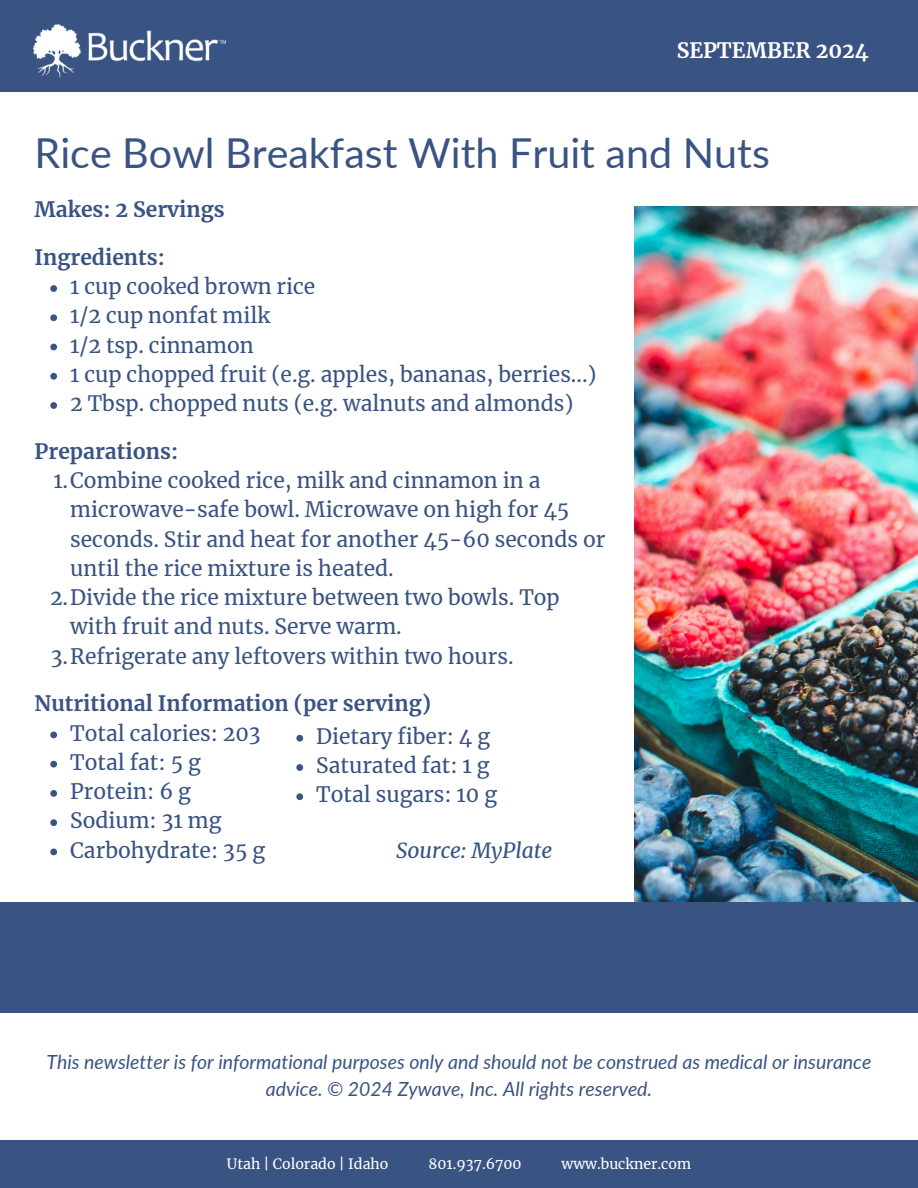
<style>
.page{position:relative;width:918px;height:1188px;background:#fff}
.page>*{position:absolute;margin:0;border:0;box-sizing:border-box;transform-origin:0 0}
.t1{font:41.25px "Lato";color:#395382}
.t2{font:21px/29.2px "Merriweather";color:#395382}
.t3{font:700 21px "Merriweather";color:#395382}
.t4{font:italic 21px "Merriweather";color:#395382}
.t5{font:700 21px "Merriweather";color:#fff}
.t6{font:italic 19.5px/27px "Lato";color:#395382;text-align:center}
.t7{font:14.1px "Merriweather";color:#fff}
</style>
<div class="page">
<div style="left:0;top:0;width:918px;height:92px;background:#395382"></div>
<img style="left:635px;top:207px;width:283px;height:695px">
<div style="left:0;top:1140px;width:918px;height:48px;background:#395382"></div>
<div style="left:0;top:902px;width:918px;height:110px;background:#395382"></div>
<svg style="left:50px;top:285px;width:7px;height:7px"></svg>
<svg style="left:50px;top:314px;width:7px;height:7px"></svg>
<svg style="left:50px;top:344px;width:7px;height:6px"></svg>
<svg style="left:50px;top:373px;width:7px;height:7px"></svg>
<svg style="left:50px;top:402px;width:7px;height:7px"></svg>
<svg style="left:50px;top:732px;width:7px;height:6px"></svg>
<svg style="left:50px;top:761px;width:7px;height:7px"></svg>
<svg style="left:50px;top:790px;width:7px;height:7px"></svg>
<svg style="left:50px;top:819px;width:7px;height:7px"></svg>
<svg style="left:50px;top:849px;width:7px;height:6px"></svg>
<svg style="left:296px;top:735px;width:7px;height:7px"></svg>
<svg style="left:296px;top:764px;width:7px;height:7px"></svg>
<svg style="left:296px;top:793px;width:7px;height:7px"></svg>
<img style="left:33px;top:25px;width:193px;height:53px">
<h4 class="t5" style="left:677px;top:37px;width:194px">SEPTEMBER 2024</h4>
<p class="t1" style="left:35px;top:127px;width:737px">Rice Bowl Breakfast With Fruit and Nuts</p>
<p class="t3" style="left:35px;top:197px;width:192px">Makes: 2 Servings</p>
<h1 class="t3" style="left:35px;top:244px;width:132px">Ingredients:</h1>
<h3 class="t2" style="left:70px;top:272px;width:247px">1 cup cooked brown rice</h3>
<p class="t2" style="left:70px;top:301px;width:201px">1/2 cup nonfat milk</p>
<h3 class="t2" style="left:70px;top:331px;width:185px">1/2 tsp. cinnamon</h3>
<p class="t2" style="left:70px;top:360px;width:528px">1 cup chopped fruit (e.g. apples, bananas, berries...)</p>
<p class="t2" style="left:70px;top:389px;width:505px">2 Tbsp. chopped nuts (e.g. walnuts and almonds)</p>
<p class="t3" style="left:35px;top:438px;width:145px">Preparations:</p>
<p class="t2" style="left:70px;top:466px;width:537px;text-indent:-17px">1.Combine cooked rice, milk and cinnamon in a microwave-safe bowl. Microwave on high for 45 seconds. Stir and heat for another 45-60 seconds or until the rice mixture is heated.</p>
<h3 class="t2" style="left:70px;top:583px;width:491px;text-indent:-20px">2.Divide the rice mixture between two bowls. Top with fruit and nuts. Serve warm.</h3>
<p class="t2" style="left:51px;top:642px;width:464px">3.Refrigerate any leftovers within two hours.</p>
<p class="t3" style="left:35px;top:691px;width:398px">Nutritional Information (per serving)</p>
<h3 class="t2" style="left:70px;top:718px;width:192px">Total calories: 203</h3>
<p class="t2" style="left:70px;top:748px;width:132px">Total fat: 5 g</p>
<p class="t2" style="left:70px;top:777px;width:122px">Protein: 6 g</p>
<p class="t2" style="left:70px;top:806px;width:153px">Sodium: 31 mg</p>
<p class="t2" style="left:70px;top:835px;width:196px">Carbohydrate: 35 g</p>
<p class="t2" style="left:316px;top:722px;width:175px">Dietary fiber: 4 g</p>
<p class="t2" style="left:316px;top:751px;width:175px">Saturated fat: 1 g</p>
<p class="t2" style="left:316px;top:780px;width:182px">Total sugars: 10 g</p>
<p class="t4" style="left:396px;top:837px;width:158px">Source: MyPlate</p>
<h2 class="t6" style="left:46px;top:1048px;width:827px">This newsletter is for informational purposes only and should not be construed as medical or insurance advice. © 2024 Zywave, Inc. All rights reserved.</h2>
<p class="t7" style="left:227px;top:1155px;width:163px">Utah | Colorado | Idaho</p>
<p class="t7" style="left:429px;top:1155px;width:94px">801.937.6700</p>
<p class="t7" style="left:562px;top:1155px;width:131px">www.buckner.com</p>
</div>
